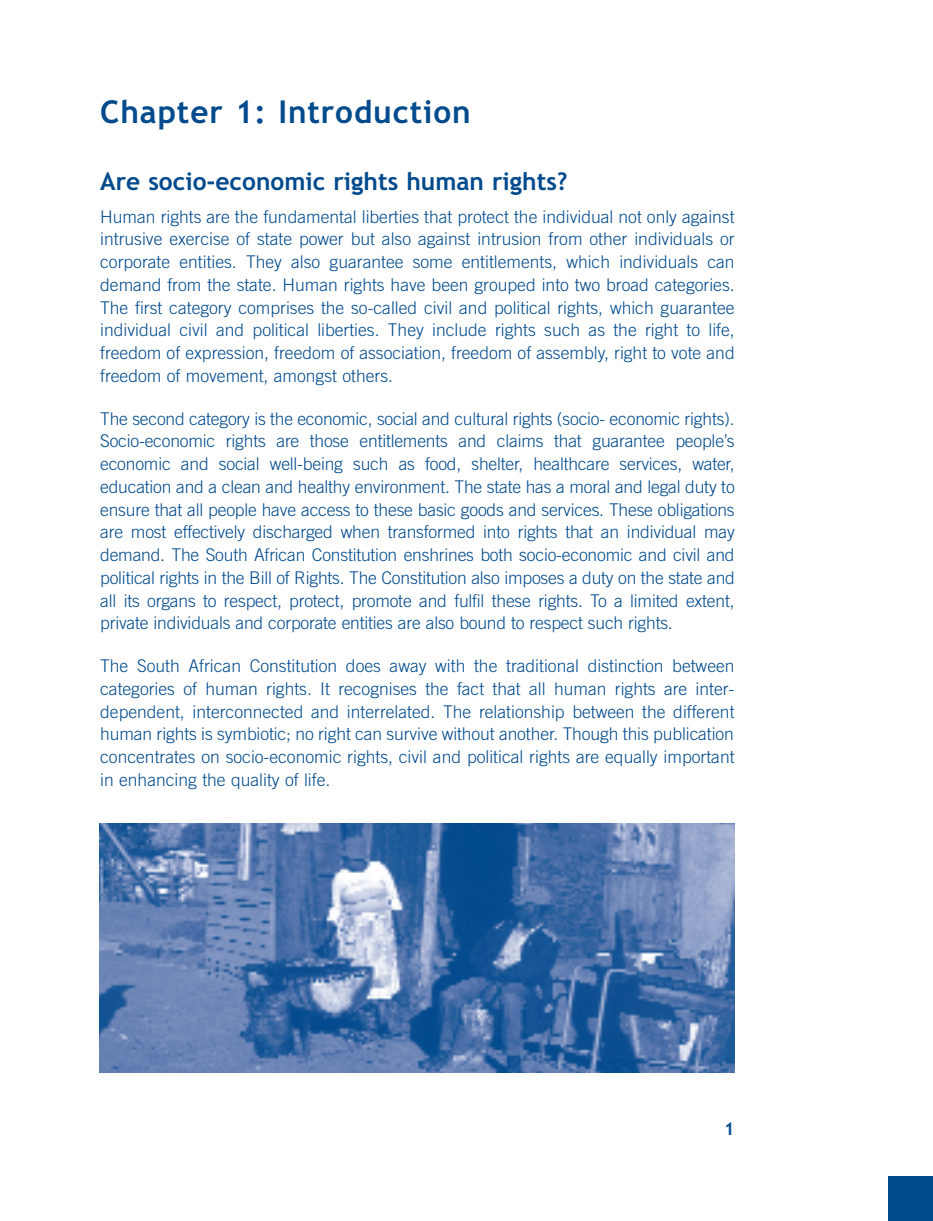
<style>
.page{position:relative;width:933px;height:1221px;background:#fff}
.page>*{position:absolute;margin:0;border:0;box-sizing:border-box;transform-origin:0 0}
.t1{font:700 31.5px "Trebuchet MS";letter-spacing:.03em;color:#004a8d}
.t2{font:700 24.5px "Trebuchet MS";color:#004a8d}
.t3{font:300 17.5px/22.8px "Trade Gothic";color:#004a8d;text-align:justify}
.t4{font:700 17.5px "Trebuchet MS";color:#004a8d}
</style>
<div class="page">
<div style="left:888px;top:1176px;width:45px;height:44px;background:#004a8d"></div>
<img style="left:99px;top:823px;width:635px;height:248px">
<h1 class="t1" style="left:100px;top:93px;width:372px">Chapter 1: Introduction</h1>
<h2 class="t2" style="left:100px;top:167px;width:469px">Are socio-economic rights human rights?</h2>
<p class="t3" style="left:100px;top:206px;width:636px">Human rights are the fundamental liberties that protect the individual not only against intrusive exercise of state power but also against intrusion from other individuals or corporate entities. They also guarantee some entitlements, which individuals can demand from the state. Human rights have been grouped into two broad categories.<br>The first category comprises the so-called civil and political rights, which guarantee individual civil and political liberties. They include rights such as the right to life, freedom of expression, freedom of association, freedom of assembly, right to vote and freedom of movement, amongst others.</p>
<p class="t3" style="left:100px;top:408px;width:636px">The second category is the economic, social and cultural rights (socio- economic rights).<br>Socio-economic rights are those entitlements and claims that guarantee people’s economic and social well-being such as food, shelter, healthcare services, water, education and a clean and healthy environment. The state has a moral and legal duty to ensure that all people have access to these basic goods and services. These obligations are most effectively discharged when transformed into rights that an individual may demand. The South African Constitution enshrines both socio-economic and civil and political rights in the Bill of Rights. The Constitution also imposes a duty on the state and all its organs to respect, protect, promote and fulfil these rights. To a limited extent, private individuals and corporate entities are also bound to respect such rights.</p>
<p class="t3" style="left:100px;top:656px;width:636px">The South African Constitution does away with the traditional distinction between categories of human rights. It recognises the fact that all human rights are inter&shy;dependent, interconnected and interrelated. The relationship between the different human rights is symbiotic; no right can survive without another. Though this publication concentrates on socio-economic rights, civil and political rights are equally important in enhancing the quality of life.</p>
<p class="t4" style="left:724px;top:1118px;width:12px">1</p>
</div>
